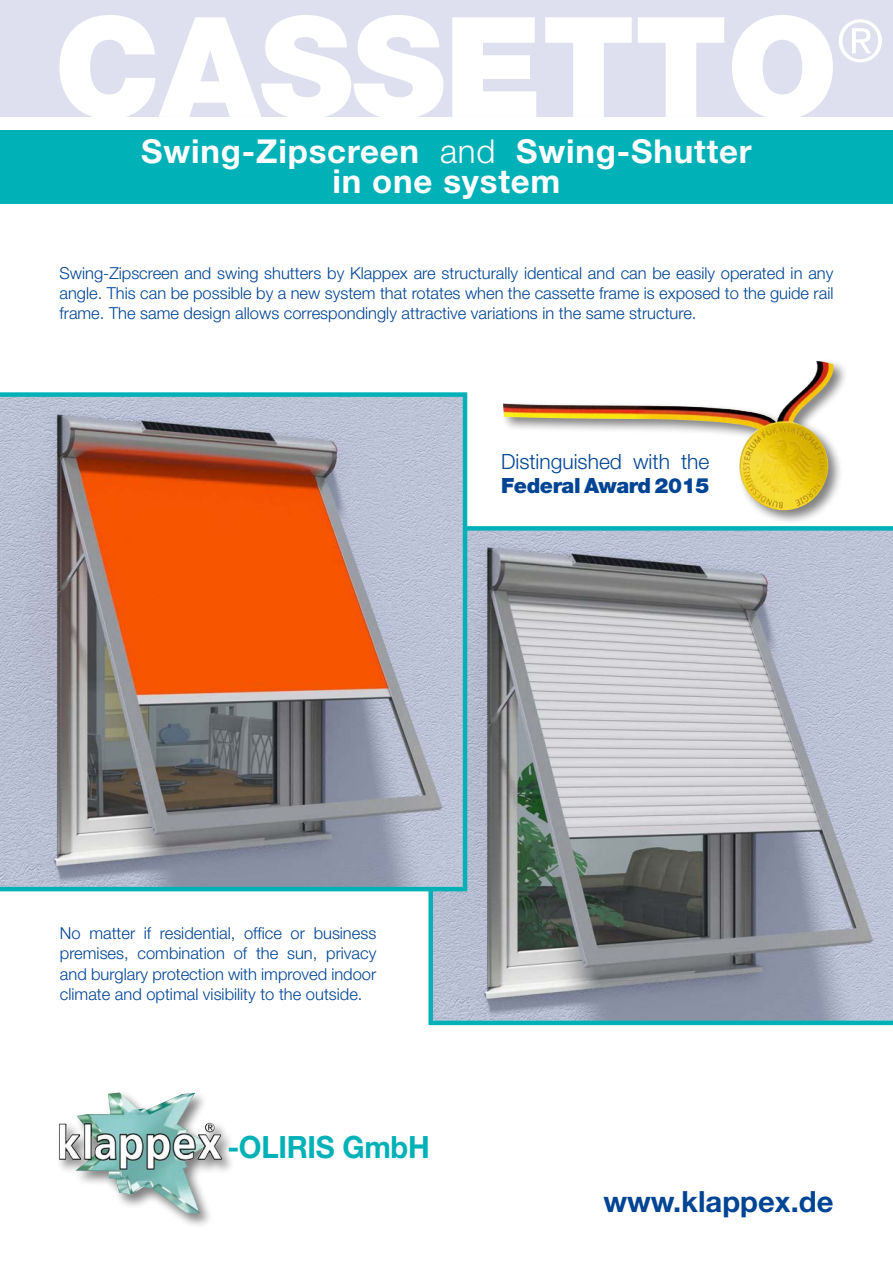
<style>
.page{position:relative;width:893px;height:1263px;background:#fff}
.page>*{position:absolute;margin:0;border:0;box-sizing:border-box;transform-origin:0 0}
.t1{font:900 139.5px "Helvetica Neue";letter-spacing:-.005em;color:#fff}
.t2{font:57.75px "Helvetica Neue";color:#fff}
.t3{font:700 33px "Helvetica Neue";letter-spacing:.025em;color:#fff}
.t4{font:700 30.75px "Helvetica Neue";letter-spacing:-.01em;color:#00b1b7;scale:.95 1}
.t5{font:700 29.25px "Helvetica Neue";color:#004494}
.t6{font:300 21px "Helvetica Neue";color:#004494}
.t7{font:900 21px "Helvetica Neue";letter-spacing:-.02em;color:#004494}
.Body_Text{font:300 16.5px/20.2px "Helvetica Neue";color:#004494;text-align:justify}
.s1{font-weight:300}
</style>
<div class="page">
<div style="left:0;top:0;width:893px;height:116px;background:#dedfef"></div>
<div style="left:0;top:131px;width:893px;height:73px;background:#00b1b7"></div>
<svg style="left:428px;top:526px;width:465px;height:499px;background:#a1a9b2"></svg>
<svg style="left:0;top:392px;width:467px;height:499px;background:#ac8c82"></svg>
<div style="left:500px;top:358px;width:348px;height:167px;background:#000;opacity:.5"></div>
<img style="left:503px;top:361px;width:331px;height:151px">
<div style="left:56px;top:1090px;width:181px;height:138px;background:#000;opacity:.5"></div>
<img style="left:59px;top:1092px;width:163px;height:121px">
<p class="t1" style="left:54px;top:-16px;width:785px">CASSETTO</p>
<p class="t2" style="left:837px;top:6px;width:48px">®</p>
<p class="t3" style="left:141px;top:131px;width:612px">Swing-Zipscreen <span class="s1">and</span> Swing-Shutter</p>
<p class="t3" style="left:332px;top:161px;width:230px">in one system</p>
<p class="Body_Text" style="left:60px;top:262px;width:775px">Swing-Zipscreen and swing shutters by Klappex are structurally identical and can be easily operated in any angle. This can be possible by a new system that rotates when the cassette frame is exposed to the guide rail frame. The same design allows correspondingly attractive variations in the same structure.</p>
<p class="t6" style="left:501px;top:449px;width:210px">Distinguished with the</p>
<p class="t7" style="left:501px;top:473px;width:210px">Federal Award 2015</p>
<p class="Body_Text" style="left:60px;top:923px;width:318px">No matter if residential, office or business premises, combination of the sun, privacy and burglary protection with improved indoor climate and optimal visibility to the outside.</p>
<p class="t4" style="left:227px;top:1128px;width:215px">-OLIRIS GmbH</p>
<p class="t5" style="left:603px;top:1183px;width:232px">www.klappex.de</p>
</div>
